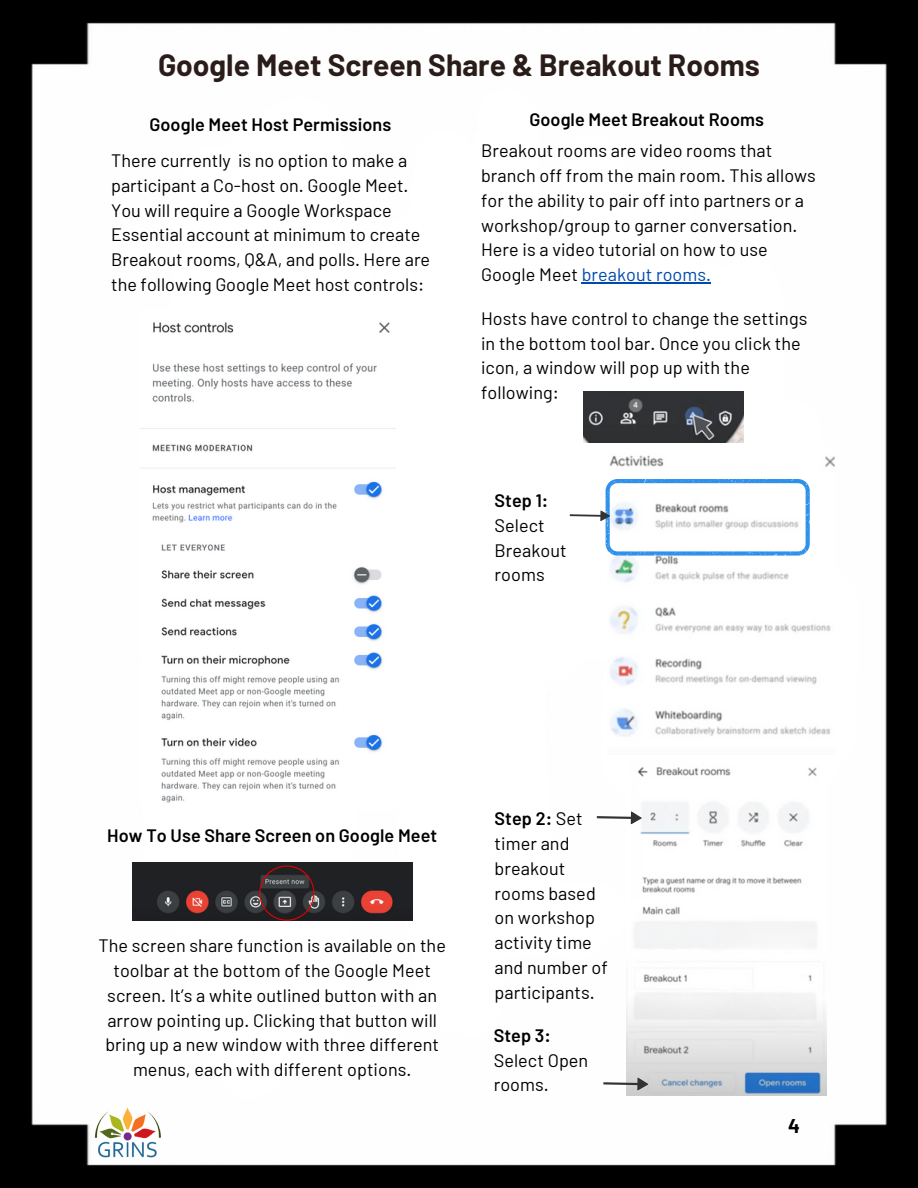
<style>
.page{position:relative;width:918px;height:1188px;background:#fff}
.page>*{position:absolute;margin:0;border:0;box-sizing:border-box;transform-origin:0 0}
.t1{font:700 30px "Barlow";color:#2a1c19}
.t2{font:700 19.5px "Barlow";color:#000}
.t3{font:18px/24.8px "Barlow";letter-spacing:.005em;color:#000}
.t4{font:600 18px "Barlow";letter-spacing:.005em;color:#000}
.s1{color:#004aad}
.s2{font-weight:600}
</style>
<div class="page">
<img style="left:3px;top:0;width:912px;height:1188px">
<img style="left:132px;top:862px;width:280px;height:59px">
<svg style="left:259px;top:866px;width:55px;height:55px;background:#3f3336"></svg>
<img style="left:584px;top:392px;width:159px;height:51px">
<img style="left:607px;top:448px;width:228px;height:307px">
<img style="left:626px;top:761px;width:200px;height:335px">
<img style="left:140px;top:310px;width:255px;height:500px">
<hr style="left:582px;top:282px;width:129px;height:1px;background:#004aad">
<svg style="left:570px;top:479px;width:240px;height:77px"></svg>
<svg style="left:597px;top:811px;width:45px;height:14px"></svg>
<svg style="left:603px;top:1077px;width:46px;height:14px"></svg>
<img style="left:92px;top:1104px;width:73px;height:55px">
<h1 class="t1" style="left:158px;top:46px;width:603px">Google Meet Screen Share &amp; Breakout Rooms</h1>
<p class="t4" style="left:150px;top:113px;width:243px">Google Meet Host Permissions</p>
<p class="t3" style="left:111px;top:148px;width:320px">There currently is no option to make a participant a Co-host on. Google Meet.<br>You will require a Google Workspace Essential account at minimum to create Breakout rooms, Q&amp;A, and polls. Here are the following Google Meet host controls:</p>
<p class="t4" style="left:530px;top:108px;width:236px">Google Meet Breakout Rooms</p>
<p class="t3" style="left:481px;top:138px;width:336px">Breakout rooms are video rooms that branch off from the main room. This allows for the ability to pair off into partners or a workshop/group to garner conversation.<br>Here is a video tutorial on how to use Google Meet <span class="s1">breakout rooms.</span></p>
<p class="t3" style="left:481px;top:305px;width:328px">Hosts have control to change the settings in the bottom tool bar. Once you click the icon, a window will pop up with the following:</p>
<p class="t4" style="left:495px;top:489px;width:55px">Step 1:</p>
<p class="t3" style="left:495px;top:512px;width:74px">Select<br>Breakout rooms</p>
<p class="t4" style="left:107px;top:824px;width:331px">How To Use Share Screen on Google Meet</p>
<p class="t3" style="left:98px;top:933px;width:349px;text-align:center">The screen share function is available on the toolbar at the bottom of the Google Meet screen. It’s a white outlined button with an arrow pointing up. Clicking that button will bring up a new window with three different menus, each with different options.</p>
<p class="t3" style="left:495px;top:806px;width:115px"><span class="s2">Step 2:</span> Set timer and breakout rooms based on workshop activity time and number of participants.</p>
<p class="t4" style="left:494px;top:1024px;width:59px">Step 3:</p>
<p class="t3" style="left:494px;top:1047px;width:96px">Select Open rooms.</p>
<p class="t2" style="left:788px;top:1114px;width:13px">4</p>
</div>
